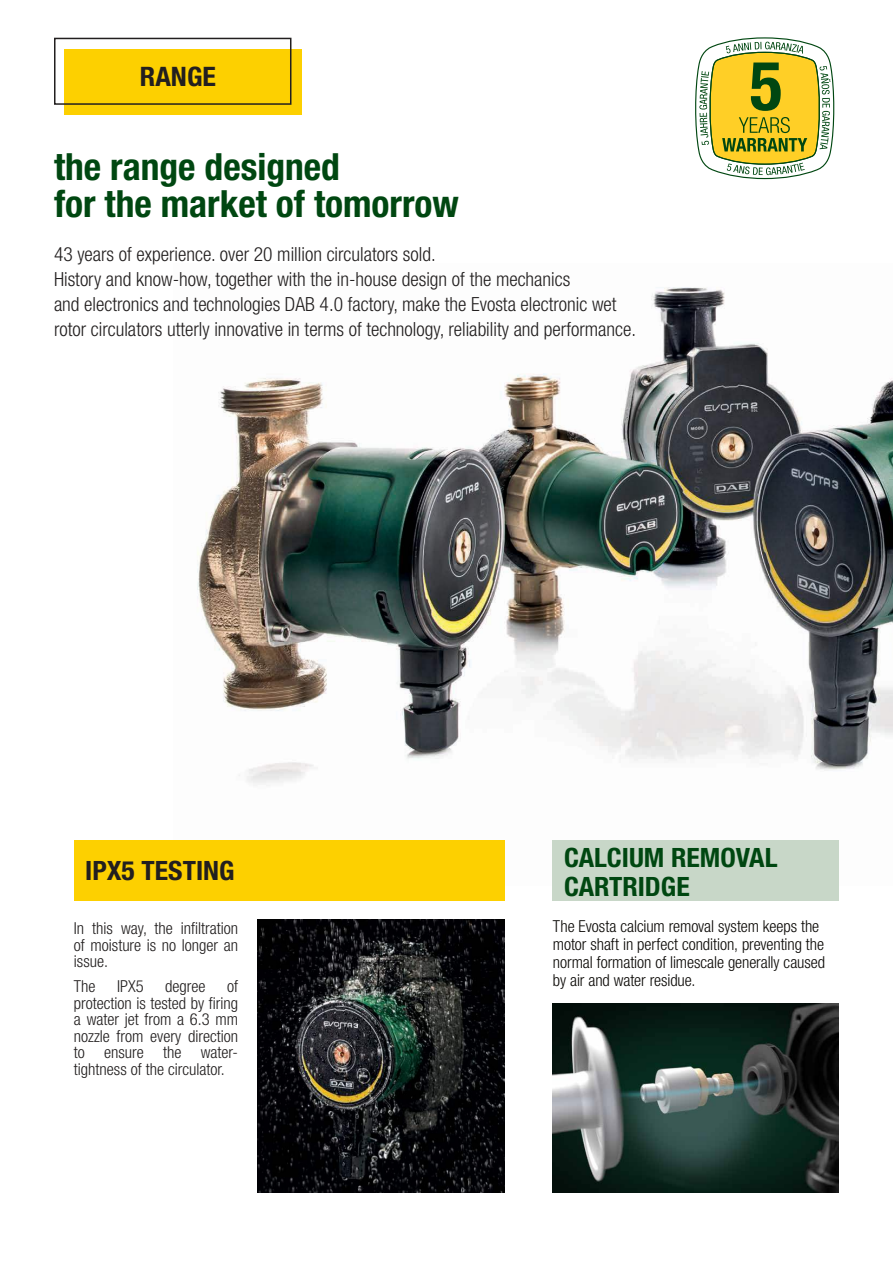
<style>
.page{position:relative;width:893px;height:1263px;background:#fff}
.page>*{position:absolute;margin:0;border:0;box-sizing:border-box;transform-origin:0 0}
.t1{font:700 condensed 37.5px/37.5px "Helvetica Neue LT";color:#004711}
.t2{font:700 condensed 26.85px "Helvetica Neue LT";color:#221f1f;scale:1.04 1}
.t3{font:700 condensed 26.7px/28.5px "Helvetica Neue LT";color:#004711;scale:1.04 1}
.t4{font:700 condensed 26.7px "Helvetica Neue LT";color:#221f1f;scale:1.04 1}
.t5{font:300 condensed 19.5px/25px "Helvetica Neue LT";color:#221f1f}
.t6{font:300 condensed 16.5px/16.5px "Helvetica Neue LT";color:#221f1f;text-align:justify}
.t7{font:300 condensed 16.5px/18px "Helvetica Neue LT";letter-spacing:-.005em;color:#0c0a07}
</style>
<div class="page">
<img style="left:197px;top:287px;width:696px;height:598px">
<div style="left:64px;top:49px;width:238px;height:66px;background:#fdd000"></div>
<div style="left:54px;top:38px;width:237px;height:67px;border:2px solid #221f1f"></div>
<svg style="left:695px;top:37px;width:140px;height:143px"></svg>
<div style="left:553px;top:840px;width:286px;height:61px;background:#c8d7c8"></div>
<img style="left:553px;top:1004px;width:286px;height:188px">
<img style="left:257px;top:919px;width:247px;height:273px">
<div style="left:74px;top:840px;width:430px;height:61px;background:#fdd000"></div>
<h2 class="t2" style="left:140px;top:62px;width:75px">RANGE</h2>
<h1 class="t1" style="left:54px;top:147px;width:406px">the range designed<br>for the market of tomorrow</h1>
<p class="t5" style="left:54px;top:243px;width:584px">43 years of experience. over 20 million circulators sold.<br>History and know-how, together with the in-house design of the mechanics<br>and electronics and technologies DAB 4.0 factory, make the Evosta electronic wet rotor circulators utterly innovative in terms of technology, reliability and performance.</p>
<h3 class="t4" style="left:85px;top:856px;width:145px">IPX5 TESTING</h3>
<p class="t6" style="left:74px;top:922px;width:166px">In this way, the infiltration of moisture is no longer an issue.</p>
<p class="t6" style="left:74px;top:980px;width:23px">The</p>
<p class="t6" style="left:117px;top:980px;width:28px">IPX5</p>
<p class="t6" style="left:165px;top:980px;width:42px">degree</p>
<p class="t6" style="left:74px;top:980px;width:166px;text-indent:153px">of protection is tested by firing a water jet from a 6.3 mm nozzle from every direction to ensure the water&shy;tightness of the circulator.</p>
<h3 class="t3" style="left:564px;top:843px;width:207px">CALCIUM REMOVAL<br>CARTRIDGE</h3>
<p class="t7" style="left:553px;top:918px;width:274px">The Evosta calcium removal system keeps the motor shaft in perfect condition, preventing the normal formation of limescale generally caused by air and water residue.</p>
</div>
